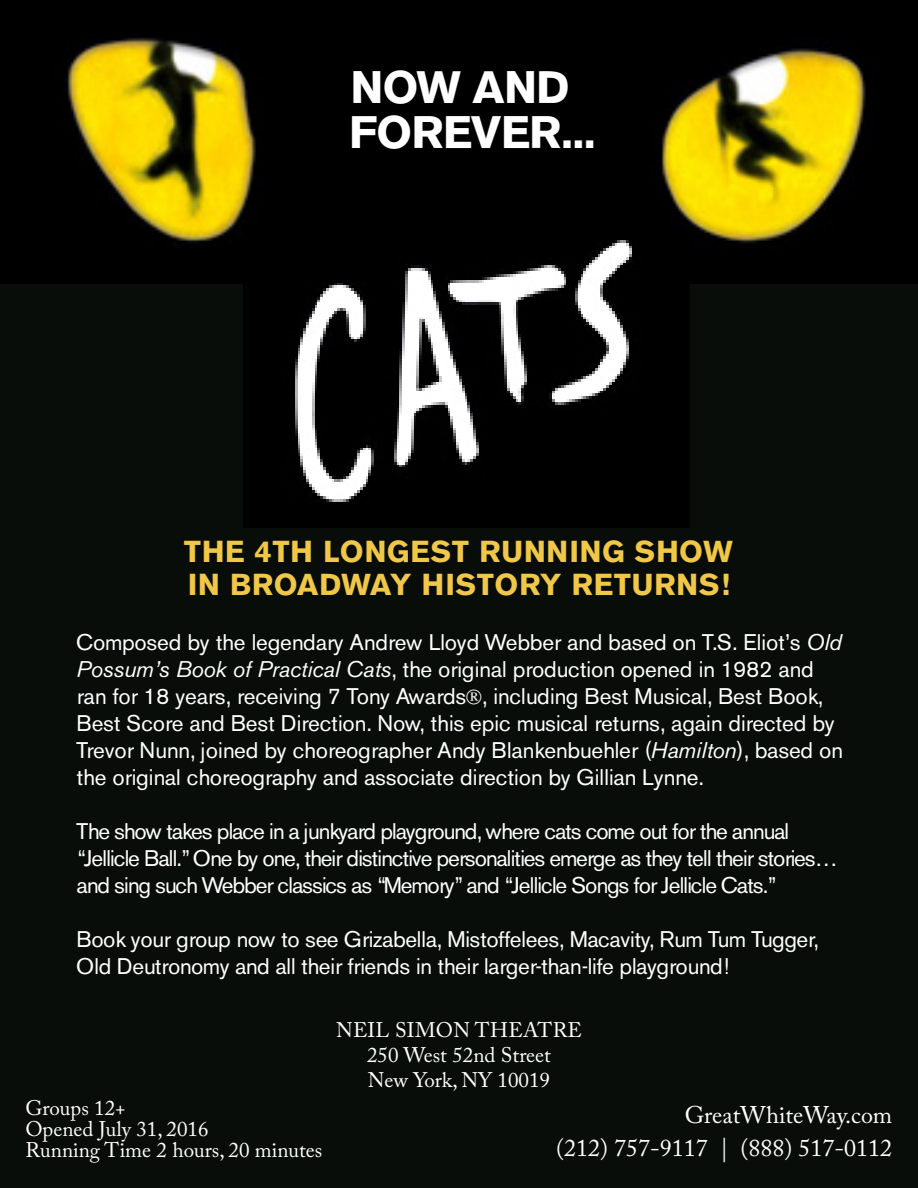
<style>
.page{position:relative;width:918px;height:1188px;background:#080d0a}
.page>*{position:absolute;margin:0;border:0;box-sizing:border-box;transform-origin:0 0}
.t1{font:700 45px "Akzelerat";letter-spacing:.01em;color:#fff}
.t2{font:700 30px "Akzelerat";letter-spacing:.05em;color:#f1c747}
.t3{font:24px "Adobe Caslon Pro";color:#fff}
.t4{font:22.5px/27px "Akzelerat";color:#fff}
.t5{font:22.5px/27px "Akzelerat";letter-spacing:-.03em;color:#fff}
.t6{font:21px "Adobe Caslon Pro";color:#fff}
.s1{font-style:italic}
</style>
<div class="page">
<img style="left:0;top:0;width:918px;height:284px">
<img style="left:243px;top:240px;width:446px;height:287px">
<p class="t1" style="left:352px;top:61px;width:219px">NOW AND</p>
<p class="t1" style="left:350px;top:106px;width:246px">FOREVER...</p>
<p class="t2" style="left:185px;top:534px;width:550px">THE 4TH LONGEST RUNNING SHOW</p>
<p class="t2" style="left:188px;top:567px;width:543px">IN BROADWAY HISTORY RETURNS!</p>
<p class="t4" style="left:77px;top:629px;width:767px">Composed by the legendary Andrew Lloyd Webber and based on T.S. Eliot’s <span class="s1">Old Possum’s Book of Practical Cats</span>, the original production opened in 1982 and ran for 18 years, receiving 7 Tony Awards®, including Best Musical, Best Book, Best Score and Best Direction. Now, this epic musical returns, again directed by Trevor Nunn, joined by choreographer Andy Blankenbuehler (<span class="s1">Hamilton</span>), based on the original choreography and associate direction by Gillian Lynne.</p>
<p class="t5" style="left:77px;top:818px;width:762px">The show takes place in a junkyard playground, where cats come out for the annual “Jellicle Ball.” One by one, their distinctive personalities emerge as they tell their stories… and sing such Webber classics as “Memory” and “Jellicle Songs for Jellicle Cats.”</p>
<p class="t4" style="left:77px;top:926px;width:743px">Book your group now to see Grizabella, Mistoffelees, Macavity, Rum Tum Tugger,<br>Old Deutronomy and all their friends in their larger-than-life playground!</p>
<p class="t6" style="left:25px;top:1096px;width:102px">Groups 12+</p>
<p class="t6" style="left:25px;top:1117px;width:185px">Opened July 31, 2016</p>
<p class="t6" style="left:25px;top:1138px;width:299px">Running Time 2 hours, 20 minutes</p>
<p class="t6" style="left:336px;top:1017px;width:247px">NEIL SIMON THEATRE</p>
<p class="t6" style="left:367px;top:1043px;width:185px">250 West 52nd Street</p>
<p class="t6" style="left:368px;top:1068px;width:184px">New York, NY 10019</p>
<p class="t3" style="left:685px;top:1100px;width:209px">GreatWhiteWay.com</p>
<p class="t3" style="left:556px;top:1133px;width:338px">(212) 757-9117 | (888) 517-0112</p>
</div>
